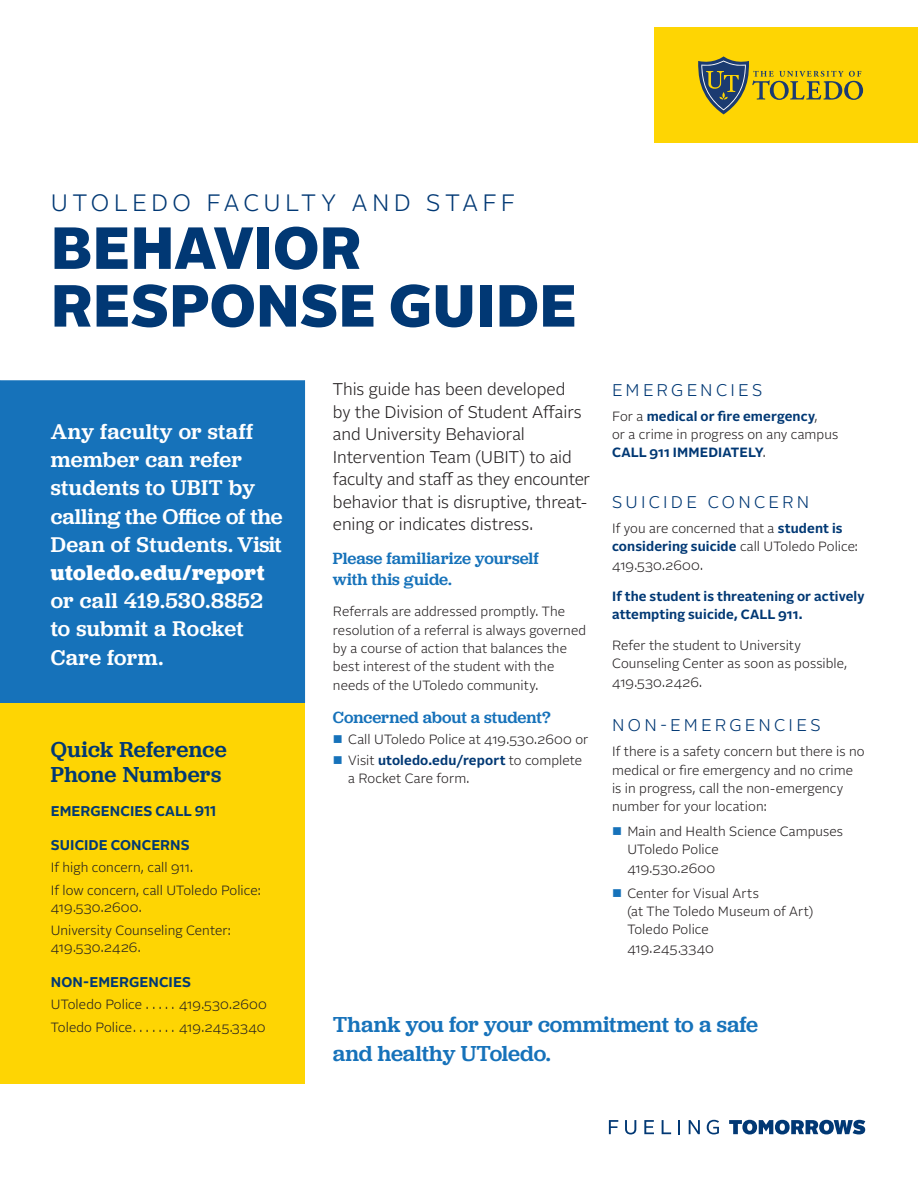
<style>
.page{position:relative;width:918px;height:1188px;background:#fff}
.page>*{position:absolute;margin:0;border:0;box-sizing:border-box;transform-origin:0 0}
.headline{font:900 59.25px/57.8px "Alrightv 2 Normal LP";letter-spacing:.005em;color:#013874}
.headline-2{font:300 23.7px "Alrightv 2 Normal LP";letter-spacing:.19em;color:#013874}
.headline_1_5{font:500 22.5px/28.2px "Jubilat";letter-spacing:-.005em;color:#1672ba}
.body_copy{font:500 22.5px/25.3px "Jubilat";letter-spacing:.01em;color:#013874}
.body_copy-2{font:500 22.2px/28.2px "Jubilat";letter-spacing:.01em;color:#fff}
.body_copy-3{font:300 16.95px/22.5px "Alrightv 2 Normal";letter-spacing:-.005em;color:#231f20}
.headline_2{font:300 16.95px "Alrightv 2 Normal LP";letter-spacing:.195em;color:#013874}
.headline_3{font:500 16.95px/21.1px "Jubilat";letter-spacing:.005em;color:#1672ba}
.body_copy-4{font:500 16.95px "Jubilat";letter-spacing:-.005em;color:#1672ba}
.headline_2-2{font:700 14.1px "Alrightv 2 Normal LP";letter-spacing:.01em;color:#013874}
.body_copy-5{font:300 13.35px/18.3px "Alrightv 2 Normal";letter-spacing:.01em;color:#231f20}
.headline_2-3{font:300 13.35px/18.3px "Alrightv 2 Normal";letter-spacing:.005em;color:#231f20}
.body_copy-6{font:700 13.35px/18.3px "Alrightv 2 Normal";letter-spacing:.01em;color:#013874}
.s1{font-weight:300;color:#231f20}
.s2{font-weight:700;color:#013874}
.s3{font-weight:700}
</style>
<div class="page">
<div style="left:655px;top:27px;width:263px;height:116px;background:#fed503"></div>
<svg style="left:698px;top:56px;width:165px;height:58px"></svg>
<div style="left:0;top:702px;width:305px;height:382px;background:#fed503"></div>
<div style="left:0;top:381px;width:305px;height:321px;background:#1672ba"></div>
<svg style="left:609px;top:1120px;width:9px;height:14px"></svg>
<svg style="left:625px;top:1120px;width:11px;height:14px"></svg>
<svg style="left:644px;top:1120px;width:10px;height:14px"></svg>
<svg style="left:662px;top:1120px;width:9px;height:14px"></svg>
<svg style="left:678px;top:1120px;width:2px;height:14px"></svg>
<svg style="left:689px;top:1120px;width:11px;height:14px"></svg>
<svg style="left:707px;top:1120px;width:12px;height:14px"></svg>
<svg style="left:729px;top:1120px;width:136px;height:14px"></svg>
<p class="headline-2" style="left:51px;top:186px;width:465px">UTOLEDO FACULTY AND STAFF</p>
<p class="headline" style="left:51px;top:215px;width:527px">BEHAVIOR<br>RESPONSE GUIDE</p>
<p class="body_copy-3" style="left:333px;top:377px;width:259px">This guide has been developed<br>by the Division of Student Affairs and University Behavioral<br>Intervention Team (UBIT) to aid faculty and staff as they encounter behavior that is disruptive, threat&shy;ening or indicates distress.</p>
<p class="headline_3" style="left:333px;top:547px;width:207px">Please familiarize yourself with this guide.</p>
<p class="body_copy-5" style="left:333px;top:602px;width:255px">Referrals are addressed promptly. The resolution of a referral is always governed by a course of action that balances the best interest of the student with the needs of the UToledo community.</p>
<p class="headline_2" style="left:612px;top:378px;width:152px">EMERGENCIES</p>
<p class="body_copy-6" style="left:612px;top:406px;width:228px"><span class="s1">For a</span> medical or fire emergency<span class="s1">,<br>or a crime in progress on any campus<br></span>CALL 911 IMMEDIATELY<span class="s1">.</span></p>
<p class="headline_2" style="left:612px;top:490px;width:199px">SUICIDE CONCERN</p>
<p class="body_copy-5" style="left:612px;top:518px;width:247px">If you are concerned that a <span class="s2">student is considering suicide</span> call UToledo Police:<br>419.530.2600.</p>
<p class="body_copy-6" style="left:612px;top:586px;width:254px">If the student is threatening or actively attempting suicide, CALL 911.</p>
<p class="headline_2-3" style="left:612px;top:635px;width:237px">Refer the student to University<br>Counseling Center as soon as possible,<br>419.530.2426.</p>
<p class="headline_2" style="left:612px;top:714px;width:210px">NON-EMERGENCIES</p>
<p class="body_copy-5" style="left:612px;top:742px;width:254px">If there is a safety concern but there is no medical or fire emergency and no crime is in progress, call the non-emergency number for your location:</p>
<p class="body_copy-5" style="left:627px;top:822px;width:217px">Main and Health Science Campuses<br>UToledo Police<br>419.530.2600</p>
<p class="body_copy-5" style="left:627px;top:883px;width:187px">Center for Visual Arts<br>(at The Toledo Museum of Art)<br>Toledo Police<br>419.245.3340</p>
<p class="body_copy-2" style="left:51px;top:417px;width:233px">Any faculty or staff member can refer students to UBIT by calling the Office of the<br>Dean of Students. Visit <span class="s3">utoledo.edu/report </span>or call 419.530.8852 to submit a Rocket<br>Care form.</p>
<p class="body_copy-4" style="left:333px;top:706px;width:219px">Concerned about a student?</p>
<p class="body_copy-5" style="left:348px;top:729px;width:242px">Call UToledo Police at 419.530.2600 or</p>
<p class="body_copy-5" style="left:348px;top:750px;width:235px">Visit <span class="s2">utoledo.edu/report</span> to complete a Rocket Care form.</p>
<p class="body_copy" style="left:51px;top:736px;width:177px">Quick Reference<br>Phone Numbers</p>
<p class="headline_2-2" style="left:51px;top:801px;width:167px">EMERGENCIES CALL 911</p>
<p class="headline_2-2" style="left:51px;top:835px;width:140px">SUICIDE CONCERNS</p>
<p class="headline_2-3" style="left:51px;top:857px;width:144px">If high concern, call 911.</p>
<p class="headline_2-3" style="left:51px;top:881px;width:211px;line-height:17px">If low concern, call UToledo Police:<br>419.530.2600.</p>
<p class="headline_2-3" style="left:51px;top:922px;width:181px;line-height:17px">University Counseling Center:<br>419.530.2426.</p>
<p class="headline_2-2" style="left:51px;top:971px;width:142px">NON-EMERGENCIES</p>
<p class="headline_2-3" style="left:51px;top:995px;width:96px">UToledo Police......</p>
<p class="headline_2-3" style="left:179px;top:995px;width:89px">419.530.2600</p>
<p class="headline_2-3" style="left:51px;top:1018px;width:86px">Toledo Police........</p>
<p class="headline_2-3" style="left:179px;top:1018px;width:88px">419.245.3340</p>
<p class="headline_1_5" style="left:333px;top:1010px;width:427px">Thank you for your commitment to a safe and healthy UToledo.</p>
</div>
